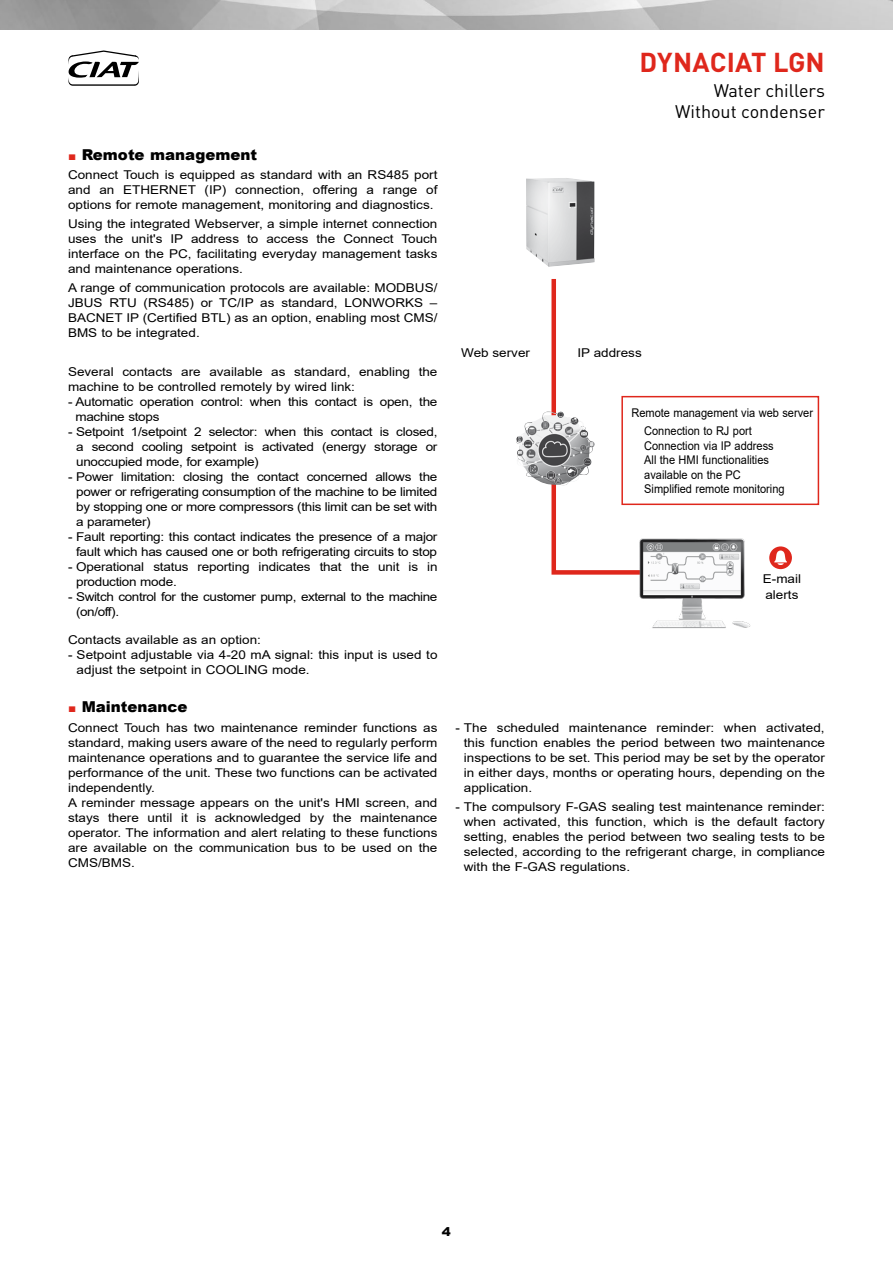
<style>
.page{position:relative;width:893px;height:1263px;background:#fff}
.page>*{position:absolute;margin:0;border:0;box-sizing:border-box;transform-origin:0 0}
.t1{font:700 27px "DIN Pro";letter-spacing:.01em;color:#df271c}
.t2{font:18px/21.6px "DIN Pro";color:#000;text-align:right}
.t3{font:900 15px "Arial";color:#000}
.t4{font:12.15px/15px "Arial";color:#000;text-align:justify;scale:1.11 1}
.t5{font:12.15px/15px "Arial";letter-spacing:-.02em;color:#000;scale:1.11 1}
.t6{font:12.15px/15px "Arial";letter-spacing:-.03em;color:#000;scale:1.11 1}
.t7{font:900 12.15px "Arial";color:#000;scale:1.11 1}
.t8{font:12px/14.4px "Arial";color:#000;scale:.92 1}
.s1{font-weight:400;font-size:12.15px;color:#df271c}
</style>
<div class="page">
<img style="left:0;top:0;width:893px;height:30px">
<svg style="left:68px;top:50px;width:71px;height:36px"></svg>
<svg style="left:551px;top:279px;width:95px;height:296px"></svg>
<div style="left:621px;top:396px;width:198px;height:109px;border:2px solid #df271c"></div>
<img style="left:625px;top:532px;width:126px;height:97px">
<div style="left:769px;top:546px;width:23px;height:23px;background:#df271c;border-radius:50%"></div>
<svg style="left:774px;top:550px;width:13px;height:15px"></svg>
<img style="left:516px;top:411px;width:79px;height:75px">
<img style="left:526px;top:178px;width:69px;height:89px">
<h1 class="t1" style="left:639px;top:44px;width:187px">DYNACIAT LGN</h1>
<p class="t3" style="left:68px;top:143px;width:191px"><span class="s1">■</span> Remote management</p>
<p class="t4" style="left:68px;top:167px;width:334px">Connect Touch is equipped as standard with an RS485 port and an ETHERNET (IP) connection, offering a range of options for remote management, monitoring and diagnostics.</p>
<p class="t4" style="left:68px;top:216px;width:334px">Using the integrated Webserver, a simple internet connection uses the unit's IP address to access the Connect Touch interface on the PC, facilitating everyday management tasks and maintenance operations.</p>
<p class="t4" style="left:68px;top:281px;width:334px">A range of communication protocols are available: MODBUS/ JBUS RTU (RS485) or TC/IP as standard, LONWORKS – BACNET IP (Certified BTL) as an option, enabling most CMS/ BMS to be integrated.</p>
<p class="t4" style="left:68px;top:364px;width:334px">Several contacts are available as standard, enabling the machine to be controlled remotely by wired link:</p>
<p class="t5" style="left:75px;top:394px;width:328px;text-indent:-7px">- Automatic operation control: when this contact is open, the machine stops</p>
<p class="t4" style="left:76px;top:424px;width:327px;text-indent:-8px">- Setpoint 1/setpoint 2 selector: when this contact is closed, a second cooling setpoint is activated (energy storage or unoccupied mode, for example)</p>
<p class="t4" style="left:76px;top:469px;width:327px;text-indent:-8px">- Power limitation: closing the contact concerned allows the power or refrigerating consumption of the machine to be limited by stopping one or more compressors (this limit can be set with a parameter)</p>
<p class="t5" style="left:68px;top:529px;width:334px;text-align:right">- Fault reporting: this contact indicates the presence of a major fault which has caused one or both refrigerating circuits to stop</p>
<p class="t4" style="left:76px;top:559px;width:327px;text-indent:-8px">- Operational status reporting indicates that the unit is in production mode.</p>
<p class="t6" style="left:76px;top:589px;width:327px;text-indent:-8px">- Switch control for the customer pump, external to the machine (on/off).</p>
<p class="t4" style="left:68px;top:632px;width:175px">Contacts available as an option:</p>
<p class="t4" style="left:77px;top:647px;width:327px;text-indent:-9px">- Setpoint adjustable via 4-20 mA signal: this input is used to adjust the setpoint in COOLING mode.</p>
<h2 class="t2" style="left:675px;top:79px;width:151px">Water chillers<br>Without condenser</h2>
<p class="t4" style="left:461px;top:345px;width:63px">Web server</p>
<p class="t4" style="left:577px;top:345px;width:59px">IP address</p>
<p class="t8" style="left:644px;top:403px;width:185px;line-height:18.6px;text-indent:-13px">Remote management via web server<br>Connection to RJ port</p>
<p class="t8" style="left:644px;top:438px;width:154px">Connection via IP address<br>All the HMI functionalities available on the PC<br>Simplified remote monitoring</p>
<p class="t4" style="left:763px;top:570px;width:36px;line-height:16.2px">E-mail alerts</p>
<p class="t3" style="left:68px;top:696px;width:121px"><span class="s1">■</span> Maintenance</p>
<p class="t4" style="left:68px;top:720px;width:334px;text-align:left">Connect Touch has two maintenance reminder functions as standard, making users aware of the need to regularly perform maintenance operations and to guarantee the service life and performance of the unit. These two functions can be activated independently.<br>A reminder message appears on the unit's HMI screen, and stays there until it is acknowledged by the maintenance operator. The information and alert relating to these functions are available on the communication bus to be used on the CMS/BMS.</p>
<p class="t4" style="left:464px;top:720px;width:327px;text-indent:-8px">- The scheduled maintenance reminder: when activated, this function enables the period between two maintenance inspections to be set. This period may be set by the operator in either days, months or operating hours, depending on the application.</p>
<p class="t4" style="left:464px;top:799px;width:327px;text-indent:-8px">- The compulsory F-GAS sealing test maintenance reminder: when activated, this function, which is the default factory setting, enables the period between two sealing tests to be selected, according to the refrigerant charge, in compliance with the F-GAS regulations.</p>
<p class="t7" style="left:442px;top:1223px;width:10px">4</p>
</div>
